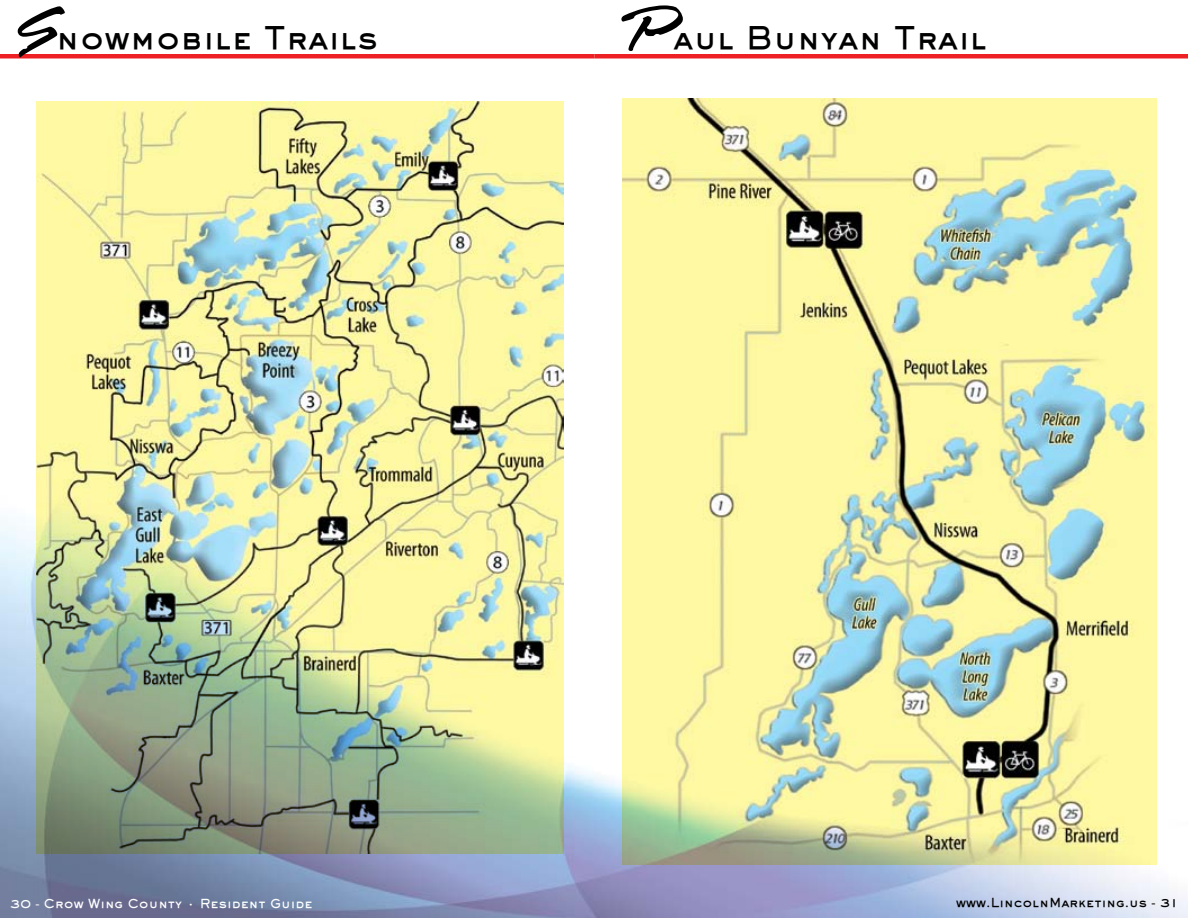
<style>
.page{position:relative;width:1188px;height:918px;background:#fff}
.page>*{position:absolute;margin:0;border:0;box-sizing:border-box;transform-origin:0 0}
.t1{font:800 30px "Gothic";color:#000}
.t2{font:800 12px "Gothic";color:#fff}
.t3{font:800 12px "Gothic";color:#000}
.s1{font-family:"Lambo Hmk";font-weight:700;font-size:60px}
</style>
<div class="page">
<img style="left:0;top:291px;width:1188px;height:627px">
<hr style="left:0;top:54px;width:594px;height:4px;background:#ed2124">
<img style="left:36px;top:102px;width:527px;height:752px">
<img style="left:622px;top:98px;width:535px;height:766px">
<hr style="left:594px;top:54px;width:594px;height:4px;background:#ed2124">
<h1 class="t1" style="left:14px;top:18px;width:366px"><span class="s1">S</span>nowmobile Trails</h1>
<h1 class="t1" style="left:621px;top:18px;width:368px"><span class="s1">P</span>aul Bunyan Trail</h1>
<p class="t2" style="left:10px;top:895px;width:305px">30 - Crow Wing County • Resident Guide</p>
<p class="t3" style="left:956px;top:895px;width:223px">www.LincolnMarketing.us - 31</p>
</div>
